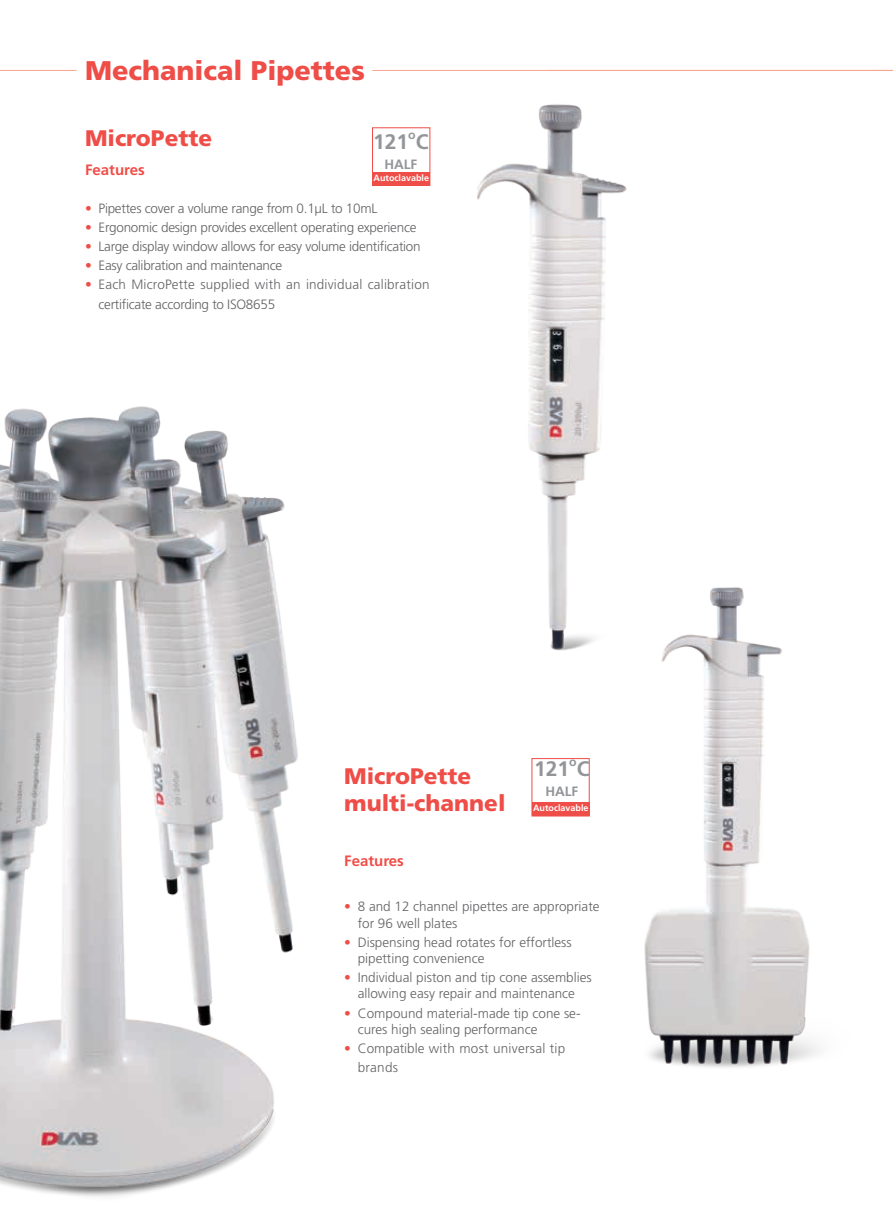
<style>
.page{position:relative;width:893px;height:1212px;background:#fff}
.page>*{position:absolute;margin:0;border:0;box-sizing:border-box;transform-origin:0 0}
.t1{font:900 27px "Frutiger LT Std";color:#ef4d47}
.t2{font:900 22.5px/27px "Frutiger LT Std";color:#ef4d47}
.t3{font:700 21px "Frutiger LT Std";color:#939598}
.t4{font:700 15px "Frutiger LT Std";color:#ef4d47}
.t5{font:300 13.5px/16.2px "Frutiger LT Std";color:#636366}
.t6{font:300 13.5px "Frutiger LT Std";letter-spacing:-.02em;color:#636366}
.t7{font:300 13.5px/19.2px "Frutiger LT Std";letter-spacing:.02em;color:#636366}
.t8{font:700 13.5px "Frutiger LT Std";color:#939598}
.t9{font:700 12.3px "Frutiger LT Std";color:#939598}
.t10{font:700 9px "Frutiger LT Std";color:#fff}
.s1{color:#ef4d47}
</style>
<div class="page">
<hr style="left:0;top:70px;width:77px;height:1px;background:#f7a592">
<img style="left:0;top:406px;width:298px;height:791px">
<img style="left:372px;top:69px;width:421px;height:530px">
<img style="left:549px;top:541px;width:270px;height:527px">
<div style="left:532px;top:758px;width:57px;height:58px;border:1px solid #ef4d47"></div>
<div style="left:532px;top:803px;width:57px;height:13px;background:#ef4d47"></div>
<hr style="left:372px;top:70px;width:521px;height:1px;background:#f7a592">
<div style="left:372px;top:128px;width:58px;height:57px;border:1px solid #ef4d47"></div>
<div style="left:372px;top:172px;width:58px;height:13px;background:#ef4d47"></div>
<h1 class="t1" style="left:85px;top:54px;width:281px">Mechanical Pipettes</h1>
<h2 class="t2" style="left:85px;top:125px;width:129px">MicroPette</h2>
<p class="t9" style="left:408px;top:128px;width:9px">o</p>
<p class="t8" style="left:384px;top:156px;width:34px">HALF</p>
<p class="t10" style="left:374px;top:173px;width:57px">Autoclavable</p>
<h3 class="t3" style="left:373px;top:129px;width:57px">121 C</h3>
<p class="t4" style="left:85px;top:161px;width:61px">Features</p>
<p class="t6" style="left:85px;top:200px;width:294px"><span class="s1">•</span> Pipettes cover a volume range from 0.1μL to 10mL</p>
<p class="t6" style="left:85px;top:219px;width:333px"><span class="s1">•</span> Ergonomic design provides excellent operating experience</p>
<p class="t6" style="left:85px;top:239px;width:337px"><span class="s1">•</span> Large display window allows for easy volume identification</p>
<p class="t6" style="left:85px;top:258px;width:199px"><span class="s1">•</span> Easy calibration and maintenance</p>
<p class="t5" style="left:99px;top:275px;width:332px;line-height:19.2px;text-indent:-14px"><span class="s1">•</span> Each MicroPette supplied with an individual calibration certificate according to ISO8655</p>
<h2 class="t2" style="left:344px;top:763px;width:163px">MicroPette multi-channel</h2>
<p class="t9" style="left:569px;top:754px;width:9px">o</p>
<p class="t8" style="left:545px;top:783px;width:34px">HALF</p>
<p class="t10" style="left:533px;top:802px;width:57px">Autoclavable</p>
<h3 class="t3" style="left:534px;top:756px;width:57px">121 C</h3>
<p class="t4" style="left:344px;top:852px;width:61px">Features</p>
<p class="t5" style="left:358px;top:899px;width:243px;text-indent:-14px"><span class="s1">•</span> 8 and 12 channel pipettes are appropriate for 96 well plates</p>
<p class="t5" style="left:358px;top:934px;width:216px;text-indent:-14px"><span class="s1">•</span> Dispensing head rotates for effortless pipetting convenience</p>
<p class="t5" style="left:344px;top:969px;width:249px;text-align:center"><span class="s1">•</span> Individual piston and tip cone assemblies allowing easy repair and maintenance</p>
<p class="t5" style="left:358px;top:1005px;width:224px;text-indent:-14px"><span class="s1">•</span> Compound material-made tip cone se&shy;cures high sealing performance</p>
<p class="t7" style="left:358px;top:1039px;width:209px;text-indent:-14px"><span class="s1">•</span> Compatible with most universal tip brands</p>
</div>
